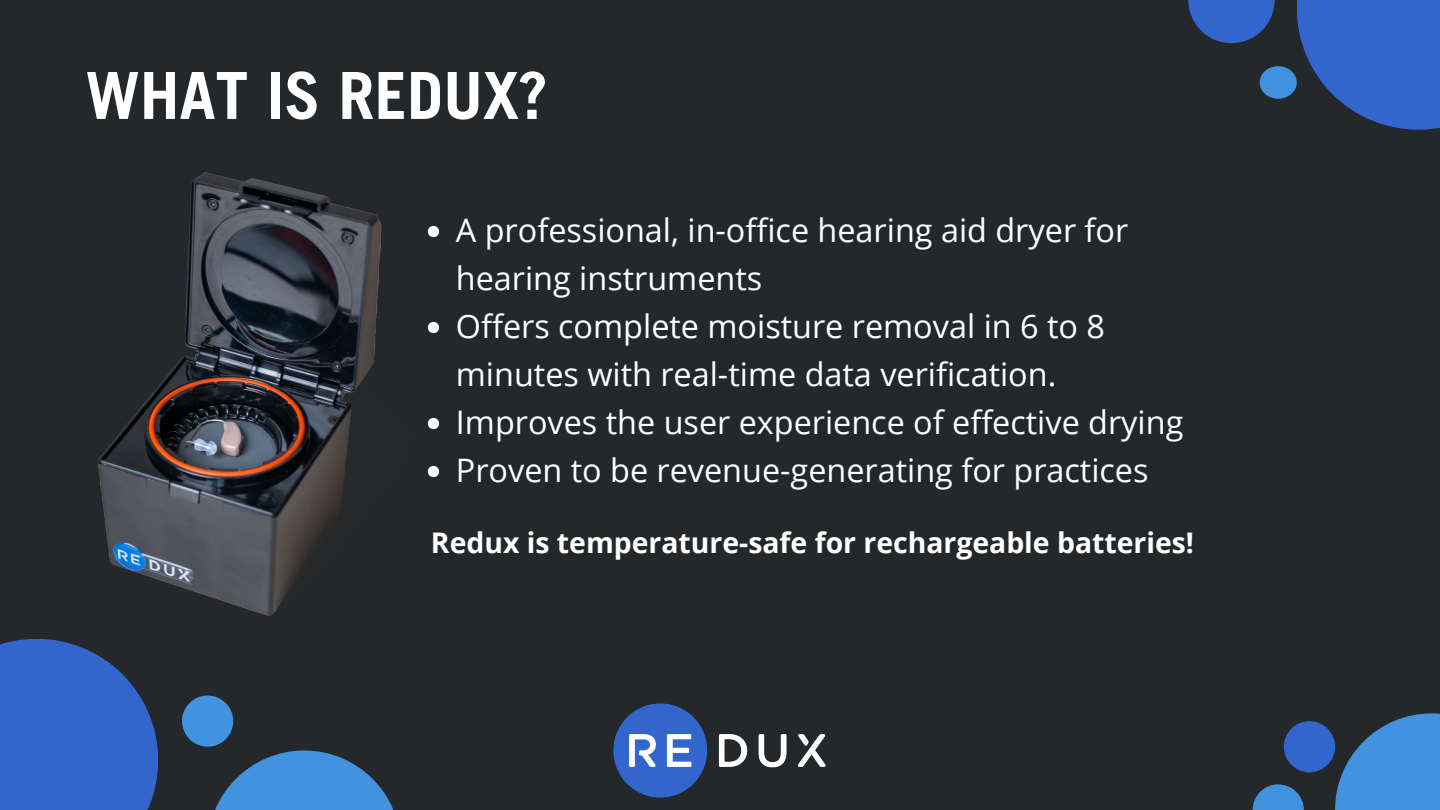
<style>
.page{position:relative;width:1440px;height:810px;background:#25282a}
.page>*{position:absolute;margin:0;border:0;box-sizing:border-box;transform-origin:0 0}
.t1{font:700 65px "Trade Gothic LT Std";color:#fff}
.t2{font:32.4px/48px "Open Sans";color:#fff}
.t3{font:700 28.4px "Open Sans";color:#fff}
</style>
<div class="page">
<div style="left:0;top:639px;width:158px;height:171px;background:#36c"></div>
<svg style="left:215px;top:750px;width:179px;height:60px;fill:#4293df"></svg>
<svg style="left:1335px;top:713px;width:105px;height:97px;fill:#4293df"></svg>
<div style="left:182px;top:695px;width:51px;height:52px;background:#4293df;border-radius:50%"></div>
<svg style="left:1188px;top:0;width:87px;height:43px;fill:#36c"></svg>
<div style="left:1260px;top:66px;width:37px;height:33px;background:#4293df;border-radius:50%"></div>
<svg style="left:1253px;top:784px;width:51px;height:26px"></svg>
<svg style="left:1297px;top:0;width:143px;height:130px;fill:#36c"></svg>
<div style="left:1284px;top:721px;width:51px;height:51px;background:#36c;border-radius:50%"></div>
<img style="left:613px;top:703px;width:213px;height:95px">
<img style="left:97px;top:172px;width:331px;height:444px">
<svg style="left:428px;top:226px;width:11px;height:11px"></svg>
<svg style="left:428px;top:322px;width:11px;height:11px"></svg>
<svg style="left:428px;top:418px;width:11px;height:11px"></svg>
<svg style="left:428px;top:466px;width:11px;height:11px"></svg>
<h1 class="t1" style="left:86px;top:72px;width:464px">WHAT IS REDUX?</h1>
<p class="t2" style="left:456px;top:206px;width:729px">A professional, in-office hearing aid dryer for hearing instruments<br>Offers complete moisture removal in 6 to 8 minutes with real-time data verification.<br>Improves the user experience of effective drying Proven to be revenue-generating for practices</p>
<p class="t3" style="left:431px;top:523px;width:765px">Redux is temperature-safe for rechargeable batteries!</p>
</div>
